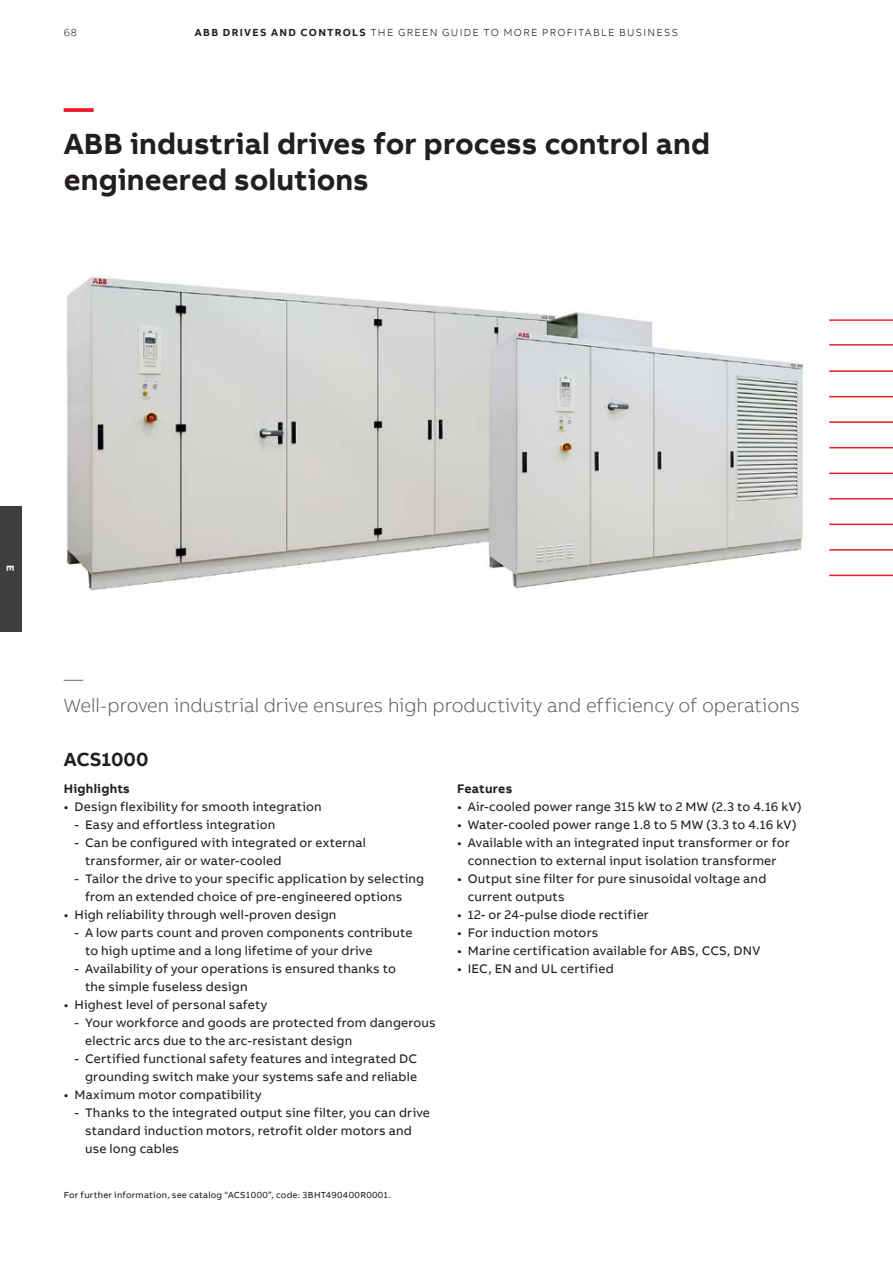
<style>
.page{position:relative;width:893px;height:1263px;background:#fff}
.page>*{position:absolute;margin:0;border:0;box-sizing:border-box;transform-origin:0 0}
.t1{font:700 30px/36px "AB Bvoice";color:#231f20}
.t2{font:700 30px "AB Bvoice";color:#ee1c28}
.t3{font:300 19.5px/27px "AB Bvoice";letter-spacing:-.005em;color:#636366}
.t4{font:700 19.5px "AB Bvoice";color:#231f20}
.t5{font:12.75px/18px "AB Bvoice";letter-spacing:.015em;color:#231f20}
.t6{font:700 12.75px "AB Bvoice";letter-spacing:.02em;color:#231f20}
.t7{font:300 10.5px "AB Bvoice";letter-spacing:.12em;color:#231f20}
.t8{font:700 10.5px "AB Bvoice";color:#fff}
.t9{font:9px "AB Bvoice";letter-spacing:.025em;color:#231f20}
.s1{font-weight:700}
</style>
<div class="page">
<img style="left:66px;top:275px;width:739px;height:316px">
<hr style="left:829px;top:524px;width:64px;height:1px;background:#ee1c28">
<hr style="left:829px;top:498px;width:64px;height:2px;background:#ee1c28">
<hr style="left:829px;top:473px;width:64px;height:1px;background:#ee1c28">
<hr style="left:829px;top:421px;width:64px;height:2px;background:#ee1c28">
<hr style="left:829px;top:396px;width:64px;height:1px;background:#ee1c28">
<hr style="left:829px;top:370px;width:64px;height:2px;background:#ee1c28">
<hr style="left:829px;top:549px;width:64px;height:2px;background:#ee1c28">
<hr style="left:829px;top:344px;width:64px;height:2px;background:#ee1c28">
<hr style="left:829px;top:319px;width:64px;height:2px;background:#ee1c28">
<hr style="left:829px;top:575px;width:64px;height:1px;background:#ee1c28">
<hr style="left:829px;top:447px;width:64px;height:1px;background:#ee1c28">
<div style="left:0;top:505px;width:21px;height:126px;background:#3e3e3f"></div>
<p class="t7" style="left:64px;top:26px;width:15px">68</p>
<p class="t7" style="left:195px;top:26px;width:485px"><span class="s1">ABB DRIVES AND CONTROLS</span> THE GREEN GUIDE TO MORE PROFITABLE BUSINESS</p>
<h1 class="t2" style="left:64px;top:89px;width:31px">—</h1>
<h1 class="t1" style="left:64px;top:126px;width:648px">ABB industrial drives for process control and engineered solutions</h1>
<p class="t8" style="left:17px;top:565px;width:8px;rotate:90deg">E</p>
<h2 class="t3" style="left:64px;top:665px;width:738px">—<br>Well-proven industrial drive ensures high productivity and efficiency of operations</h2>
<h2 class="t4" style="left:64px;top:747px;width:86px">ACS1000</h2>
<p class="t6" style="left:64px;top:780px;width:68px">Highlights</p>
<p class="t5" style="left:64px;top:798px;width:259px">• Design flexibility for smooth integration</p>
<p class="t5" style="left:74px;top:816px;width:202px">- Easy and effortless integration</p>
<p class="t5" style="left:85px;top:834px;width:282px;text-indent:-11px">- Can be configured with integrated or external transformer, air or water-cooled</p>
<p class="t5" style="left:85px;top:870px;width:341px;text-indent:-11px">- Tailor the drive to your specific application by selecting from an extended choice of pre-engineered options</p>
<p class="t5" style="left:64px;top:906px;width:274px">• High reliability through well-proven design</p>
<p class="t5" style="left:85px;top:924px;width:329px;text-indent:-11px">- A low parts count and proven components contribute to high uptime and a long lifetime of your drive</p>
<p class="t5" style="left:85px;top:960px;width:312px;text-indent:-11px">- Availability of your operations is ensured thanks to the simple fuseless design</p>
<p class="t5" style="left:64px;top:996px;width:205px">• Highest level of personal safety</p>
<p class="t5" style="left:85px;top:1014px;width:352px;text-indent:-11px">- Your workforce and goods are protected from dangerous electric arcs due to the arc-resistant design</p>
<p class="t5" style="left:74px;top:1050px;width:344px;text-align:right">- Certified functional safety features and integrated DC grounding switch make your systems safe and reliable</p>
<p class="t5" style="left:64px;top:1086px;width:199px">• Maximum motor compatibility</p>
<p class="t5" style="left:85px;top:1104px;width:346px;text-indent:-11px">- Thanks to the integrated output sine filter, you can drive standard induction motors, retrofit older motors and use long cables</p>
<p class="t9" style="left:64px;top:1189px;width:329px">For further information, see catalog “ACS1000”, code: 3BHT490400R0001.</p>
<p class="t6" style="left:457px;top:780px;width:57px">Features</p>
<p class="t5" style="left:457px;top:798px;width:346px">• Air-cooled power range 315 kW to 2 MW (2.3 to 4.16 kV)</p>
<p class="t5" style="left:457px;top:816px;width:341px">• Water-cooled power range 1.8 to 5 MW (3.3 to 4.16 kV)</p>
<p class="t5" style="left:457px;top:834px;width:334px;text-align:center">• Available with an integrated input transformer or for connection to external input isolation transformer</p>
<p class="t5" style="left:468px;top:870px;width:300px;text-indent:-11px">• Output sine filter for pure sinusoidal voltage and current outputs</p>
<p class="t5" style="left:457px;top:906px;width:193px">• 12- or 24-pulse diode rectifier</p>
<p class="t5" style="left:457px;top:924px;width:143px">• For induction motors</p>
<p class="t5" style="left:457px;top:942px;width:305px">• Marine certification available for ABS, CCS, DNV</p>
<p class="t5" style="left:457px;top:960px;width:158px">• IEC, EN and UL certified</p>
</div>
